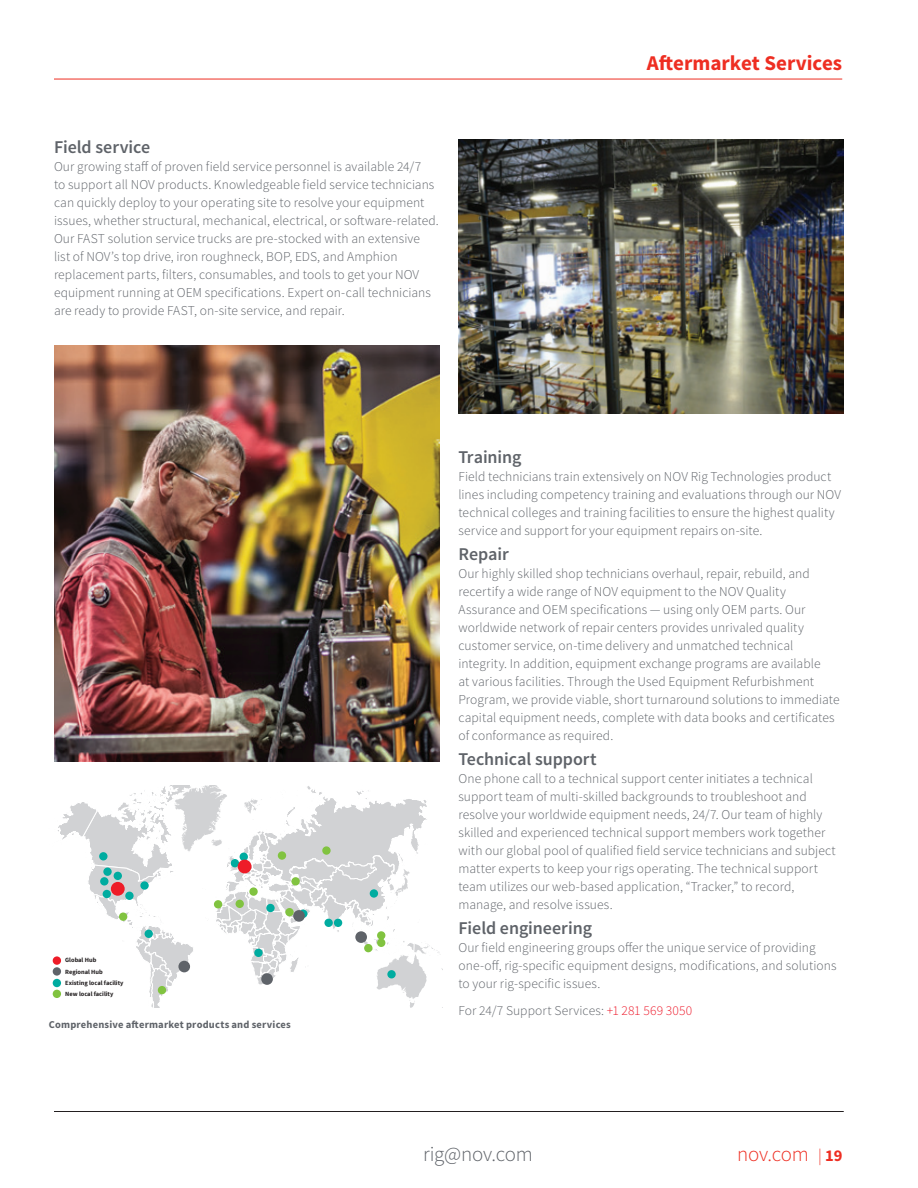
<style>
.page{position:relative;width:918px;height:1188px;background:#fff}
.page>*{position:absolute;margin:0;border:0;box-sizing:border-box;transform-origin:0 0}
.t1{font:700 21px "Source Sans Pro";color:#ee2e22}
.t2{font:300 21px "Source Sans Pro";letter-spacing:-.01em;color:#5f6369}
.t3{font:300 21px "Source Sans Pro";letter-spacing:-.01em;color:#ee2e22}
.t4{font:600 18px "Source Sans Pro";letter-spacing:-.005em;color:#5f6369}
.t5{font:300 13.5px/18px "Source Sans Pro";letter-spacing:.005em;color:#5f6369}
.t6{font:700 10.5px "Source Sans Pro";letter-spacing:.02em;color:#5f6369}
.t7{font:700 6.3px/11.1px "Source Sans Pro";color:#231f20}
.s1{color:#ee1b2c}
.s2{font-size:16.5px}
.s3{font-weight:700;font-size:16.5px}
</style>
<div class="page">
<hr style="left:54px;top:79px;width:788px;height:1px;background:#ee2e22">
<img style="left:458px;top:139px;width:386px;height:274px">
<img style="left:54px;top:345px;width:386px;height:417px">
<svg style="left:52px;top:786px;width:390px;height:222px"></svg>
<div style="left:53px;top:979px;width:8px;height:8px;background:#00aca0;border-radius:50%"></div>
<div style="left:53px;top:990px;width:8px;height:8px;background:#81c340;border-radius:50%"></div>
<div style="left:53px;top:956px;width:8px;height:9px;background:#ee1c28;border-radius:50%"></div>
<div style="left:53px;top:967px;width:8px;height:9px;background:#5f6369;border-radius:50%"></div>
<div style="left:125px;top:892px;width:9px;height:8px;background:#00aca0;border-radius:50%"></div>
<div style="left:145px;top:930px;width:8px;height:8px;background:#00aca0;border-radius:50%"></div>
<div style="left:266px;top:904px;width:9px;height:8px;background:#00aca0;border-radius:50%"></div>
<div style="left:370px;top:889px;width:8px;height:9px;background:#00aca0;border-radius:50%"></div>
<div style="left:387px;top:970px;width:9px;height:8px;background:#00aca0;border-radius:50%"></div>
<div style="left:299px;top:910px;width:8px;height:8px;background:#00aca0;border-radius:50%"></div>
<div style="left:254px;top:949px;width:9px;height:8px;background:#00aca0;border-radius:50%"></div>
<div style="left:324px;top:919px;width:9px;height:8px;background:#00aca0;border-radius:50%"></div>
<div style="left:334px;top:919px;width:8px;height:8px;background:#00aca0;border-radius:50%"></div>
<div style="left:103px;top:890px;width:8px;height:8px;background:#00aca0;border-radius:50%"></div>
<div style="left:100px;top:877px;width:9px;height:9px;background:#00aca0;border-radius:50%"></div>
<div style="left:114px;top:872px;width:8px;height:8px;background:#00aca0;border-radius:50%"></div>
<div style="left:140px;top:881px;width:9px;height:9px;background:#00aca0;border-radius:50%"></div>
<div style="left:103px;top:868px;width:9px;height:8px;background:#00aca0;border-radius:50%"></div>
<div style="left:99px;top:852px;width:9px;height:9px;background:#00aca0;border-radius:50%"></div>
<div style="left:119px;top:913px;width:8px;height:8px;background:#81c340;border-radius:50%"></div>
<div style="left:158px;top:986px;width:8px;height:8px;background:#81c340;border-radius:50%"></div>
<div style="left:214px;top:900px;width:8px;height:8px;background:#81c340;border-radius:50%"></div>
<div style="left:236px;top:900px;width:8px;height:8px;background:#81c340;border-radius:50%"></div>
<div style="left:249px;top:887px;width:9px;height:9px;background:#81c340;border-radius:50%"></div>
<div style="left:278px;top:851px;width:8px;height:9px;background:#81c340;border-radius:50%"></div>
<div style="left:322px;top:846px;width:9px;height:9px;background:#81c340;border-radius:50%"></div>
<div style="left:364px;top:944px;width:8px;height:8px;background:#81c340;border-radius:50%"></div>
<div style="left:377px;top:939px;width:8px;height:8px;background:#81c340;border-radius:50%"></div>
<div style="left:377px;top:931px;width:8px;height:9px;background:#81c340;border-radius:50%"></div>
<div style="left:291px;top:877px;width:9px;height:9px;background:#81c340;border-radius:50%"></div>
<div style="left:285px;top:908px;width:9px;height:8px;background:#81c340;border-radius:50%"></div>
<div style="left:111px;top:882px;width:14px;height:14px;background:#ee1c28;border-radius:50%"></div>
<div style="left:240px;top:853px;width:8px;height:8px;background:#00aca0;border-radius:50%"></div>
<div style="left:231px;top:859px;width:8px;height:8px;background:#00aca0;border-radius:50%"></div>
<div style="left:238px;top:860px;width:14px;height:13px;background:#ee1c28;border-radius:50%"></div>
<div style="left:178px;top:961px;width:12px;height:11px;background:#5f6369;border-radius:50%"></div>
<div style="left:261px;top:973px;width:12px;height:12px;background:#5f6369;border-radius:50%"></div>
<div style="left:293px;top:910px;width:12px;height:12px;background:#5f6369;border-radius:50%"></div>
<div style="left:355px;top:931px;width:12px;height:12px;background:#5f6369;border-radius:50%"></div>
<hr style="left:54px;top:1111px;width:790px;height:1px;background:#231f20">
<h2 class="t4" style="left:54px;top:135px;width:98px">Field service</h2>
<p class="t5" style="left:54px;top:157px;width:386px">Our growing staff of proven field service personnel is available 24/7<br>to support all NOV products. Knowledgeable field service technicians can quickly deploy to your operating site to resolve your equipment issues, whether structural, mechanical, electrical, or software-related.<br>Our FAST solution service trucks are pre-stocked with an extensive list of NOV’s top drive, iron roughneck, BOP, EDS, and Amphion replacement parts, filters, consumables, and tools to get your NOV equipment running at OEM specifications. Expert on-call technicians are ready to provide FAST, on-site service, and repair.</p>
<h1 class="t1" style="left:647px;top:49px;width:197px">Aftermarket Services</h1>
<p class="t7" style="left:65px;top:955px;width:60px">Global Hub<br>Regional Hub<br>Existing local facility<br>New local facility</p>
<p class="t6" style="left:49px;top:1018px;width:244px">Comprehensive aftermarket products and services</p>
<h2 class="t4" style="left:458px;top:446px;width:65px">Training</h2>
<p class="t5" style="left:458px;top:468px;width:384px">Field technicians train extensively on NOV Rig Technologies product lines including competency training and evaluations through our NOV technical colleges and training facilities to ensure the highest quality service and support for your equipment repairs on-site.</p>
<h2 class="t4" style="left:458px;top:543px;width:52px">Repair</h2>
<p class="t5" style="left:458px;top:565px;width:383px">Our highly skilled shop technicians overhaul, repair, rebuild, and recertify a wide range of NOV equipment to the NOV Quality Assurance and OEM specifications — using only OEM parts. Our worldwide network of repair centers provides unrivaled quality customer service, on-time delivery and unmatched technical integrity. In addition, equipment exchange programs are available<br>at various facilities. Through the Used Equipment Refurbishment Program, we provide viable, short turnaround solutions to immediate capital equipment needs, complete with data books and certificates of conformance as required.</p>
<h2 class="t4" style="left:458px;top:747px;width:140px">Technical support</h2>
<p class="t5" style="left:458px;top:769px;width:379px">One phone call to a technical support center initiates a technical support team of multi-skilled backgrounds to troubleshoot and resolve your worldwide equipment needs, 24/7. Our team of highly skilled and experienced technical support members work together with our global pool of qualified field service technicians and subject matter experts to keep your rigs operating. The technical support team utilizes our web-based application, “Tracker,” to record, manage, and resolve issues.</p>
<h2 class="t4" style="left:458px;top:916px;width:135px">Field engineering</h2>
<p class="t5" style="left:458px;top:938px;width:380px">Our field engineering groups offer the unique service of providing one-off, rig-specific equipment designs, modifications, and solutions to your rig-specific issues.</p>
<p class="t5" style="left:458px;top:1001px;width:235px">For 24/7 Support Services: <span class="s1">+1 281 569 3050</span></p>
<h1 class="t2" style="left:423px;top:1142px;width:111px">rig@nov.com</h1>
<h1 class="t3" style="left:737px;top:1142px;width:107px">nov.com <span class="s2">|</span> <span class="s3">19</span></h1>
</div>
